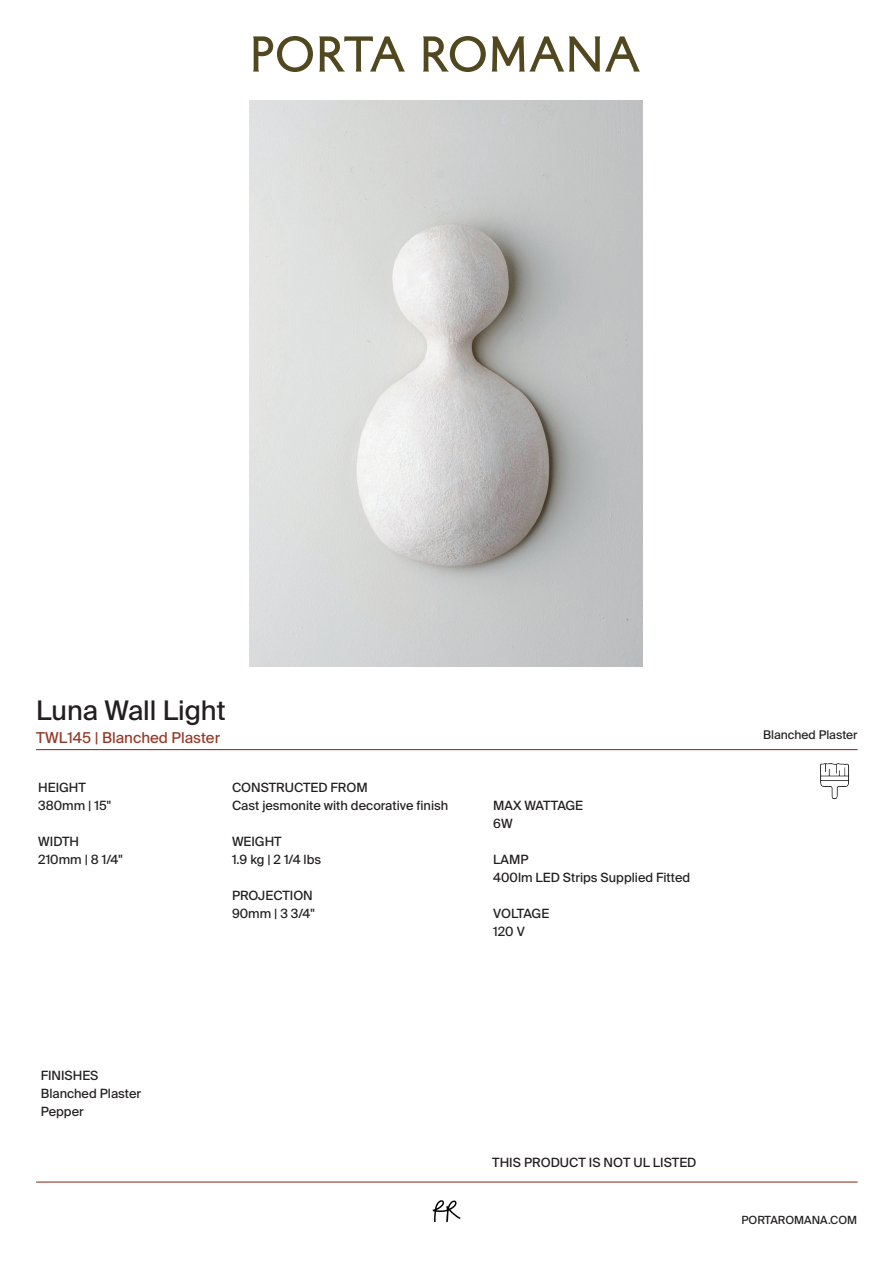
<style>
.page{position:relative;width:893px;height:1263px;background:#fff}
.page>*{position:absolute;margin:0;border:0;box-sizing:border-box;transform-origin:0 0}
.t1{font:27px "Suisse Intl";color:#231f20}
.t2{font:15px "Suisse Intl";color:#943b2a}
.t3{font:12.75px/18px "Suisse Intl";color:#231f20}
.t4{font:12.75px "Suisse Intl";color:#221e1f}
.t5{font:12px "Suisse Intl";color:#231f20}
.t6{font:11.25px "Suisse Intl";color:#231f20}
</style>
<div class="page">
<hr style="left:36px;top:749px;width:822px;height:1px;background:#943b2a">
<img style="left:250px;top:101px;width:393px;height:566px">
<svg style="left:253px;top:36px;width:60px;height:36px"></svg>
<svg style="left:319px;top:36px;width:86px;height:36px"></svg>
<svg style="left:423px;top:36px;width:63px;height:36px"></svg>
<svg style="left:492px;top:36px;width:148px;height:36px"></svg>
<svg style="left:433px;top:1200px;width:27px;height:22px"></svg>
<hr style="left:36px;top:1181px;width:822px;height:1px;background:#943b2a">
<img style="left:820px;top:763px;width:29px;height:35px">
<h1 class="t1" style="left:36px;top:695px;width:191px">Luna Wall Light</h1>
<p class="t2" style="left:36px;top:729px;width:185px">TWL145 | Blanched Plaster</p>
<p class="t5" style="left:763px;top:727px;width:96px">Blanched Plaster</p>
<p class="t3" style="left:38px;top:779px;width:74px">HEIGHT<br>380mm | 15"</p>
<p class="t3" style="left:38px;top:833px;width:86px">WIDTH<br>210mm | 8 1/4"</p>
<p class="t3" style="left:41px;top:1067px;width:102px">FINISHES<br>Blanched Plaster<br>Pepper</p>
<p class="t3" style="left:232px;top:779px;width:218px">CONSTRUCTED FROM<br>Cast jesmonite with decorative finish</p>
<p class="t3" style="left:232px;top:833px;width:91px">WEIGHT<br>1.9 kg | 2 1/4 lbs</p>
<p class="t3" style="left:232px;top:887px;width:84px">PROJECTION<br>90mm | 3 3/4"</p>
<p class="t3" style="left:493px;top:797px;width:91px">MAX WATTAGE<br>6W</p>
<p class="t3" style="left:493px;top:851px;width:198px">LAMP<br>400lm LED Strips Supplied Fitted</p>
<p class="t3" style="left:493px;top:905px;width:57px">VOLTAGE<br>120 V</p>
<p class="t4" style="left:492px;top:1155px;width:206px">THIS PRODUCT IS NOT UL LISTED</p>
<p class="t6" style="left:741px;top:1213px;width:117px">PORTAROMANA.COM</p>
</div>
